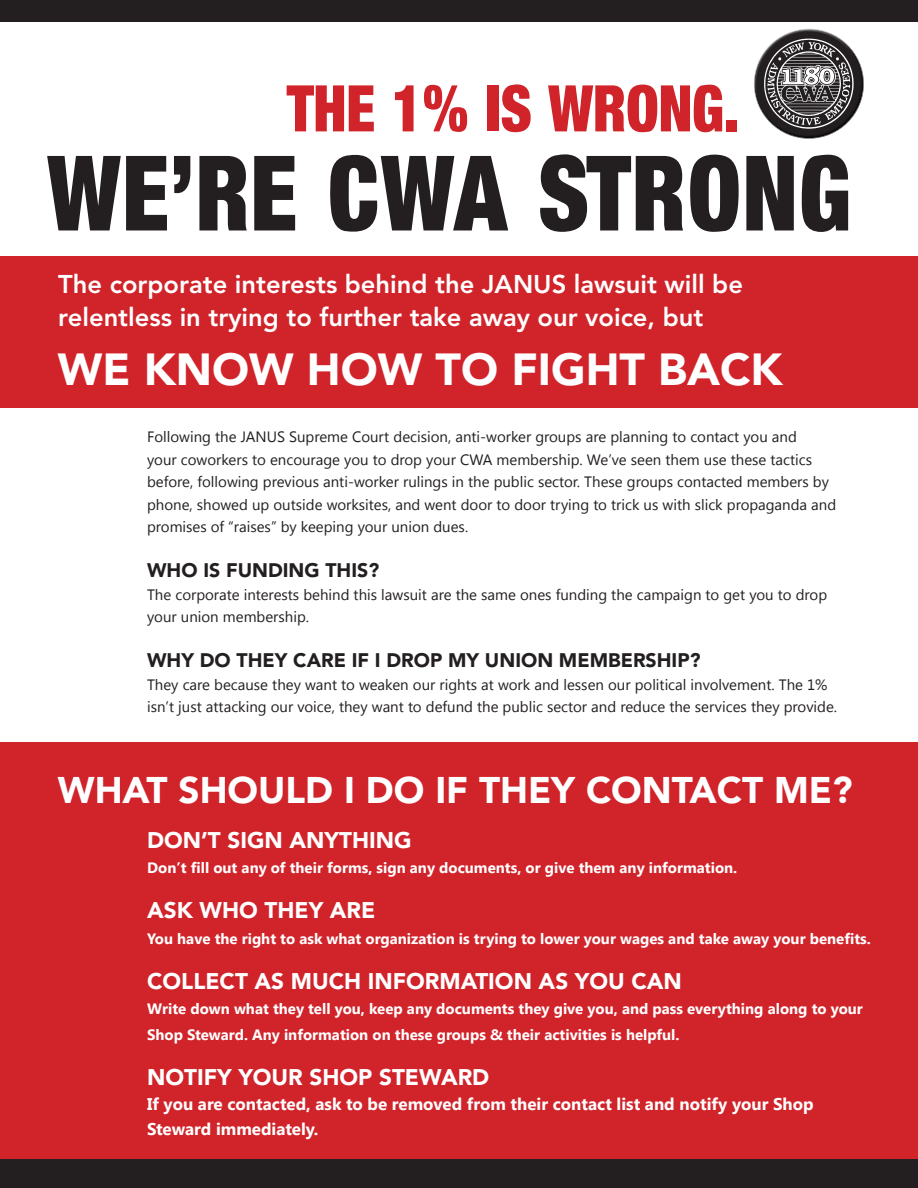
<style>
.page{position:relative;width:918px;height:1188px;background:#fff}
.page>*{position:absolute;margin:0;border:0;box-sizing:border-box;transform-origin:0 0}
.t1{font:103.5px "Basic Sans Heavy SF Bold";letter-spacing:.02em;color:#231f20;scale:.91 1}
.t2{font:63.9px "Basic Sans Heavy SF Bold";color:#d1232a;scale:.91 1}
.t3{font:900 44.55px "Avenir LT Std";color:#fff}
.t4{font:900 36.75px "Avenir LT Std";color:#fff}
.t5{font:800 25.5px/33px "Avenir LT Std";color:#fff}
.t6{font:900 22.5px "Avenir LT Std";color:#fff}
.t7{font:900 19.5px "Avenir LT Std";color:#231f20}
.t8{font:700 16.95px/25.3px "Khmer UI";color:#fff}
.t9{font:15px/22.5px "Khmer UI";color:#231f20}
.t10{font:700 15px/25.3px "Khmer UI";color:#fff}
</style>
<div class="page">
<div style="left:0;top:257px;width:918px;height:151px;background:#d1232a"></div>
<div style="left:0;top:0;width:918px;height:21px;background:#231f20"></div>
<div style="left:0;top:742px;width:918px;height:432px;background:#d1232a"></div>
<div style="left:0;top:1160px;width:918px;height:28px;background:#231f20"></div>
<svg style="left:750px;top:21px;width:120px;height:118px"></svg>
<h2 class="t2" style="left:287px;top:73px;width:497px">THE 1% IS WRONG.</h2>
<h1 class="t1" style="left:48px;top:136px;width:885px">WE’RE CWA STRONG</h1>
<h3 class="t5" style="left:58px;top:268px;width:686px">The corporate interests behind the JANUS lawsuit will be relentless in trying to further take away our voice, but</h3>
<h3 class="t3" style="left:58px;top:342px;width:158px">WE KNOW</h3>
<h3 class="t3" style="left:307px;top:342px;width:39px">HOW</h3>
<h3 class="t3" style="left:436px;top:342px;width:103px">TO FIGHT</h3>
<h3 class="t3" style="left:658px;top:342px;width:31px">BAC</h3>
<h3 class="t3" style="left:751px;top:342px;width:34px">K</h3>
<p class="t9" style="left:147px;top:426px;width:691px">Following the JANUS Supreme Court decision, anti-worker groups are planning to contact you and<br>your coworkers to encourage you to drop your CWA membership. We’ve seen them use these tactics before, following previous anti-worker rulings in the public sector. These groups contacted members by phone, showed up outside worksites, and went door to door trying to trick us with slick propaganda and promises of “raises” by keeping your union dues.</p>
<h3 class="t7" style="left:147px;top:559px;width:234px">WHO IS FUNDING THIS?</h3>
<p class="t9" style="left:147px;top:583px;width:682px">The corporate interests behind this lawsuit are the same ones funding the campaign to get you to drop your union membership.</p>
<h3 class="t7" style="left:147px;top:649px;width:555px">WHY DO THEY CARE IF I DROP MY UNION MEMBERSHIP?</h3>
<p class="t9" style="left:147px;top:673px;width:692px">They care because they want to weaken our rights at work and lessen our political involvement. The 1% isn’t just attacking our voice, they want to defund the public sector and reduce the services they provide.</p>
<h3 class="t4" style="left:58px;top:768px;width:796px">WHAT SHOULD I DO IF THEY CONTACT ME?</h3>
<h3 class="t6" style="left:147px;top:827px;width:266px">DON’T SIGN ANYTHING</h3>
<p class="t10" style="left:147px;top:856px;width:592px">Don’t fill out any of their forms, sign any documents, or give them any information.</p>
<h3 class="t6" style="left:147px;top:897px;width:230px">ASK WHO THEY ARE</h3>
<p class="t10" style="left:147px;top:926px;width:725px">You have the right to ask what organization is trying to lower your wages and take away your benefits.</p>
<h3 class="t6" style="left:147px;top:967px;width:536px">COLLECT AS MUCH INFORMATION AS YOU CAN</h3>
<p class="t10" style="left:147px;top:996px;width:717px">Write down what they tell you, keep any documents they give you, and pass everything along to your<br>Shop Steward. Any information on these groups &amp; their activities is helpful.</p>
<h3 class="t6" style="left:147px;top:1063px;width:344px">NOTIFY YOUR SHOP STEWARD</h3>
<p class="t8" style="left:147px;top:1092px;width:668px">If you are contacted, ask to be removed from their contact list and notify your Shop<br>Steward immediately.</p>
</div>
